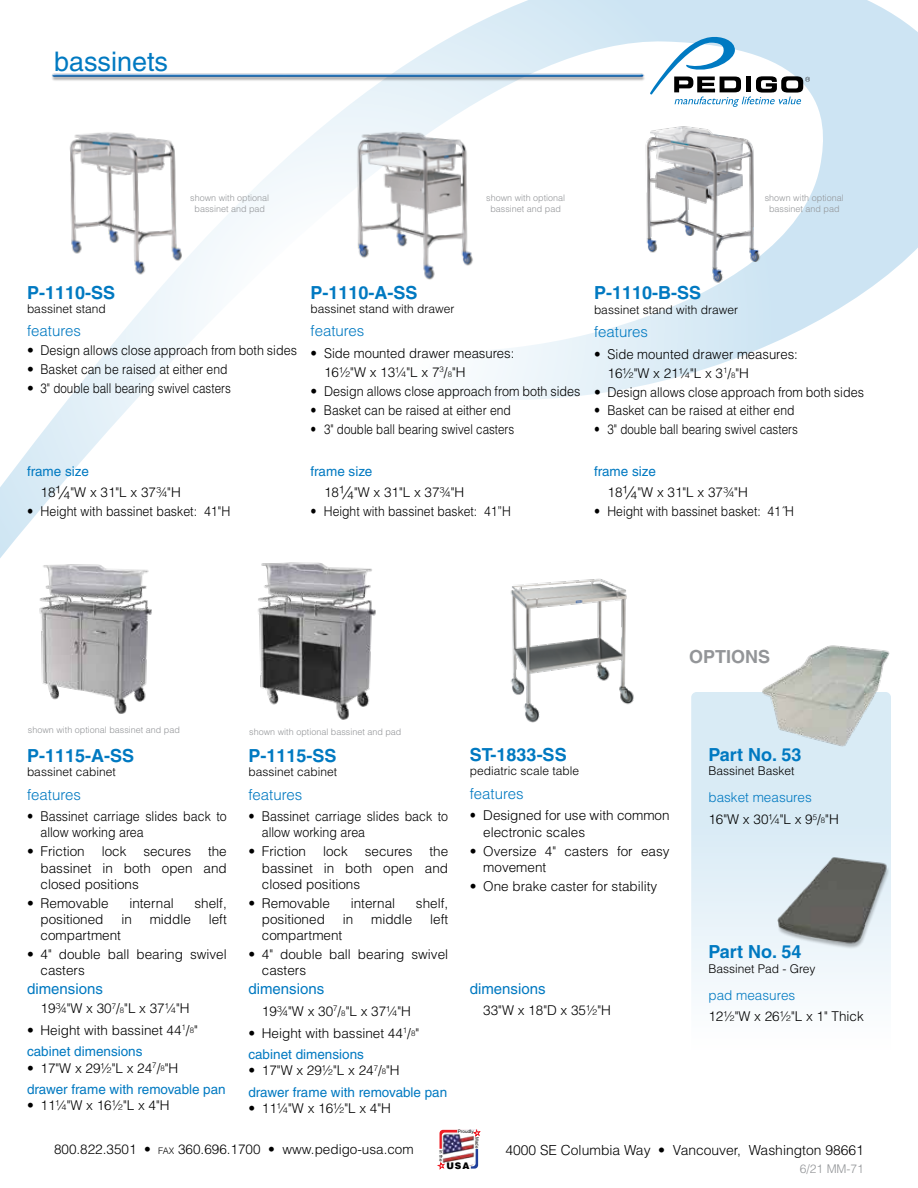
<style>
.page{position:relative;width:918px;height:1188px;background:#fff}
.page>*{position:absolute;margin:0;border:0;box-sizing:border-box;transform-origin:0 0}
.t1{font:27px "Helvetica";color:#0079c1}
.t2{font:700 18px "Helvetica";color:#0079c1}
.t3{font:700 18px "Helvetica";color:#939598}
.t4{font:300 15px "Helvetica";color:#0079c1}
.t5{font:15px "Helvetica";color:#0079c1}
.t6{font:300 13.8px "Helvetica";color:#000}
.t7{font:300 13.5px/16.2px "Helvetica";color:#000}
.t8{font:300 13.5px/16.2px "Helvetica";color:#000;scale:.92 1}
.t9{font:300 13.5px "Helvetica";color:#000;scale:.9 1}
.t10{font:13.5px/21.6px "Helvetica";color:#0079c1}
.t11{font:300 13.5px "Helvetica";color:#000;scale:.86 1}
.t12{font:300 13.5px "Helvetica";color:#0079c1}
.t13{font:300 12px "Helvetica";color:#000}
.t14{font:300 12px "Helvetica";color:#939598}
.t15{font:900 9.15px "Helvetica";color:#000}
.t16{font:300 9px/10.8px "Helvetica";color:#939598;text-align:center}
.t17{font:4.65px "Helvetica";color:#000}
.t18{font:4.35px "Helvetica";color:#000}
.s1{font-weight:400;color:#0079c1}
.s2{font-size:18px}
.s3{font-size:7.8px}
.s4{font-weight:300;color:#000}
.s5{font-weight:300;font-size:7.8px;color:#000}
.s6{color:#0079c1}
.s7{font-size:9px}
</style>
<div class="page">
<svg style="left:0;top:0;width:918px;height:558px"></svg>
<img style="left:48px;top:67px;width:602px;height:19px">
<svg style="left:650px;top:36px;width:160px;height:71px"></svg>
<svg style="left:438px;top:1129px;width:42px;height:40px"></svg>
<div style="left:691px;top:692px;width:200px;height:380px;background:linear-gradient(to bottom,#d0e6f3,#fdfdfe);border-radius:5px"></div>
<img style="left:777px;top:855px;width:114px;height:97px">
<img style="left:760px;top:645px;width:131px;height:102px">
<img style="left:637px;top:121px;width:130px;height:167px">
<img style="left:39px;top:564px;width:113px;height:150px">
<img style="left:345px;top:122px;width:133px;height:164px">
<img style="left:254px;top:557px;width:123px;height:163px">
<img style="left:510px;top:578px;width:124px;height:145px">
<img style="left:55px;top:122px;width:140px;height:164px">
<h1 class="t1" style="left:54px;top:45px;width:116px">bassinets</h1>
<p class="t16" style="left:190px;top:193px;width:81px">shown with optional bassinet and pad</p>
<p class="t16" style="left:486px;top:193px;width:81px">shown with optional bassinet and pad</p>
<p class="t16" style="left:765px;top:193px;width:81px">shown with optional bassinet and pad</p>
<h2 class="t2" style="left:27px;top:281px;width:90px">P-1110-SS</h2>
<p class="t13" style="left:27px;top:301px;width:80px">bassinet stand</p>
<p class="t4" style="left:27px;top:322px;width:55px">features</p>
<p class="t7" style="left:27px;top:342px;width:271px">• Design allows close approach from both sides</p>
<p class="t7" style="left:27px;top:361px;width:202px">• Basket can be raised at either end</p>
<p class="t7" style="left:27px;top:380px;width:205px">• 3" double ball bearing swivel casters</p>
<p class="t7" style="left:40px;top:460px;width:142px;line-height:21.6px;text-indent:-14px"><span class="s1">frame size<br></span>18<span class="s2">¼</span>"W x 31"L x 37¾"H</p>
<p class="t8" style="left:27px;top:503px;width:222px">• Height with bassinet basket: 41"H</p>
<h2 class="t2" style="left:310px;top:281px;width:109px">P-1110-A-SS</h2>
<p class="t13" style="left:310px;top:301px;width:146px">bassinet stand with drawer</p>
<p class="t4" style="left:310px;top:322px;width:55px">features</p>
<p class="t7" style="left:324px;top:344px;width:192px;line-height:18.9px;text-indent:-14px">• Side mounted drawer measures:<br>16½"W x 13¼"L x 7<sup>3</sup>/<span class="s3">8</span>"H</p>
<p class="t7" style="left:311px;top:383px;width:271px">• Design allows close approach from both sides</p>
<p class="t9" style="left:310px;top:401px;width:224px">• Basket can be raised at either end</p>
<p class="t11" style="left:310px;top:420px;width:239px">• 3" double ball bearing swivel casters</p>
<p class="t7" style="left:324px;top:460px;width:142px;line-height:21.6px;text-indent:-14px"><span class="s1">frame size<br></span>18<span class="s2">¼</span>"W x 31"L x 37¾"H</p>
<p class="t9" style="left:310px;top:503px;width:224px">• Height with bassinet basket: 41”H</p>
<h2 class="t2" style="left:594px;top:282px;width:109px">P-1110-B-SS</h2>
<p class="t13" style="left:594px;top:302px;width:146px">bassinet stand with drawer</p>
<p class="t4" style="left:594px;top:322px;width:55px">features</p>
<p class="t7" style="left:608px;top:344px;width:192px;line-height:18.9px;text-indent:-14px">• Side mounted drawer measures:<br>16½"W x 21¼"L x 3<sup>1</sup>/<span class="s3">8</span>"H</p>
<p class="t7" style="left:594px;top:384px;width:271px">• Design allows close approach from both sides</p>
<p class="t9" style="left:594px;top:402px;width:224px">• Basket can be raised at either end</p>
<p class="t11" style="left:594px;top:421px;width:239px">• 3" double ball bearing swivel casters</p>
<p class="t7" style="left:608px;top:460px;width:142px;line-height:21.6px;text-indent:-14px"><span class="s1">frame size<br></span>18<span class="s2">¼</span>"W x 31"L x 37¾"H</p>
<p class="t9" style="left:594px;top:503px;width:224px">• Height with bassinet basket: 41˝H</p>
<h2 class="t3" style="left:689px;top:645px;width:83px">OPTIONS</h2>
<p class="t16" style="left:28px;top:724px;width:154px">shown with optional bassinet and pad</p>
<h2 class="t2" style="left:27px;top:745px;width:109px">P-1115-A-SS</h2>
<p class="t13" style="left:27px;top:765px;width:90px">bassinet cabinet</p>
<p class="t4" style="left:27px;top:785px;width:55px">features</p>
<p class="t8" style="left:41px;top:808px;width:204px;text-indent:-14px">• Bassinet carriage slides back to allow working area</p>
<p class="t7" style="left:27px;top:843px;width:59px">• Friction</p>
<p class="t7" style="left:102px;top:843px;width:26px">lock</p>
<p class="t7" style="left:143px;top:843px;width:49px">secures</p>
<p class="t7" style="left:40px;top:843px;width:188px;text-align:justify;text-indent:168px">the bassinet in both open and closed positions</p>
<p class="t7" style="left:27px;top:895px;width:83px">• Removable</p>
<p class="t7" style="left:129px;top:895px;width:46px">internal</p>
<p class="t7" style="left:195px;top:895px;width:34px">shelf,</p>
<p class="t7" style="left:40px;top:911px;width:65px">positioned</p>
<p class="t7" style="left:121px;top:911px;width:12px">in</p>
<p class="t7" style="left:150px;top:911px;width:43px">middle</p>
<p class="t7" style="left:209px;top:911px;width:20px">left</p>
<p class="t7" style="left:40px;top:927px;width:82px">compartment</p>
<p class="t7" style="left:40px;top:946px;width:188px;text-indent:-14px">• 4" double ball bearing swivel casters</p>
<p class="t5" style="left:27px;top:980px;width:77px">dimensions</p>
<p class="t7" style="left:40px;top:1000px;width:151px">19¾"W x 30<sup>7</sup>/<span class="s3">8</span>"L x 37¼"H</p>
<p class="t7" style="left:27px;top:1019px;width:172px;line-height:21.6px">• Height with bassinet 44<sup>1</sup>/<span class="s3">8</span>" <span class="s1">cabinet dimensions</span></p>
<p class="t10" style="left:27px;top:1057px;width:200px"><span class="s4">• 17"W x 29½"L x 24</span><sup>7</sup><span class="s4">/</span><span class="s5">8</span><span class="s4">"H<br></span>drawer frame with removable pan</p>
<p class="t7" style="left:27px;top:1097px;width:144px">• 11¼"W x 16½"L x 4"H</p>
<p class="t16" style="left:249px;top:726px;width:154px">shown with optional bassinet and pad</p>
<h2 class="t2" style="left:248px;top:745px;width:90px">P-1115-SS</h2>
<p class="t13" style="left:248px;top:765px;width:90px">bassinet cabinet</p>
<p class="t4" style="left:248px;top:785px;width:55px">features</p>
<p class="t8" style="left:262px;top:808px;width:204px;text-indent:-14px">• Bassinet carriage slides back to allow working area</p>
<p class="t7" style="left:248px;top:843px;width:59px">• Friction</p>
<p class="t7" style="left:323px;top:843px;width:26px">lock</p>
<p class="t7" style="left:365px;top:843px;width:49px">secures</p>
<p class="t7" style="left:262px;top:843px;width:188px;text-align:justify;text-indent:168px">the bassinet in both open and closed positions</p>
<p class="t7" style="left:248px;top:895px;width:83px">• Removable</p>
<p class="t7" style="left:351px;top:895px;width:46px">internal</p>
<p class="t7" style="left:416px;top:895px;width:34px">shelf,</p>
<p class="t7" style="left:262px;top:911px;width:65px">positioned</p>
<p class="t7" style="left:343px;top:911px;width:12px">in</p>
<p class="t7" style="left:371px;top:911px;width:43px">middle</p>
<p class="t7" style="left:430px;top:911px;width:20px">left</p>
<p class="t7" style="left:262px;top:927px;width:82px">compartment</p>
<p class="t7" style="left:262px;top:946px;width:188px;text-indent:-14px">• 4" double ball bearing swivel casters</p>
<p class="t5" style="left:248px;top:980px;width:77px">dimensions</p>
<p class="t7" style="left:262px;top:1003px;width:151px">19¾"W x 30<sup>7</sup>/<span class="s3">8</span>"L x 37¼"H</p>
<p class="t7" style="left:248px;top:1022px;width:172px;line-height:21.6px">• Height with bassinet 44<sup>1</sup>/<span class="s3">8</span>" <span class="s1">cabinet dimensions</span></p>
<p class="t10" style="left:248px;top:1060px;width:200px"><span class="s4">• 17"W x 29½"L x 24</span><sup>7</sup><span class="s4">/</span><span class="s5">8</span><span class="s4">"H<br></span>drawer frame with removable pan</p>
<p class="t7" style="left:248px;top:1100px;width:144px">• 11¼"W x 16½"L x 4"H</p>
<h2 class="t2" style="left:470px;top:744px;width:98px">ST-1833-SS</h2>
<p class="t13" style="left:470px;top:764px;width:111px">pediatric scale table</p>
<p class="t4" style="left:470px;top:784px;width:55px">features</p>
<p class="t8" style="left:483px;top:807px;width:204px;text-indent:-14px">• Designed for use with common electronic scales</p>
<p class="t7" style="left:483px;top:843px;width:188px;text-indent:-14px">• Oversize 4" casters for easy movement</p>
<p class="t7" style="left:470px;top:878px;width:189px">• One brake caster for stability</p>
<p class="t5" style="left:470px;top:980px;width:77px">dimensions</p>
<p class="t7" style="left:483px;top:1002px;width:129px">33"W x 18"D x 35½"H</p>
<p class="t17" style="left:458px;top:1128px;width:17px">Proudly</p>
<h2 class="t2" style="left:708px;top:744px;width:95px">Part No. 53</h2>
<p class="t13" style="left:708px;top:764px;width:88px">Bassinet Basket</p>
<p class="t7" style="left:708px;top:787px;width:132px;line-height:21.6px"><span class="s6">basket measures<br></span>16"W x 30¼"L x 9<sup>5</sup>/<span class="s3">8</span>"H</p>
<h2 class="t2" style="left:708px;top:941px;width:95px">Part No. 54</h2>
<p class="t13" style="left:708px;top:961px;width:109px">Bassinet Pad - Grey</p>
<p class="t12" style="left:708px;top:986px;width:88px">pad measures</p>
<p class="t7" style="left:708px;top:1008px;width:157px">12½"W x 26½"L x 1" Thick</p>
<p class="t18" style="left:480px;top:1137px;width:13px;rotate:90deg">Made</p>
<p class="t7" style="left:54px;top:1141px;width:361px">800.822.3501 • <span class="s7">FAX</span> 360.696.1700 • www.pedigo-usa.com</p>
<p class="t6" style="left:505px;top:1141px;width:360px">4000 SE Columbia Way • Vancouver, Washington 98661</p>
<p class="t18" style="left:444px;top:1150px;width:12px;rotate:90deg">in the</p>
<p class="t15" style="left:446px;top:1160px;width:25px">USA</p>
<p class="t14" style="left:800px;top:1162px;width:66px">6/21 MM-71</p>
</div>
